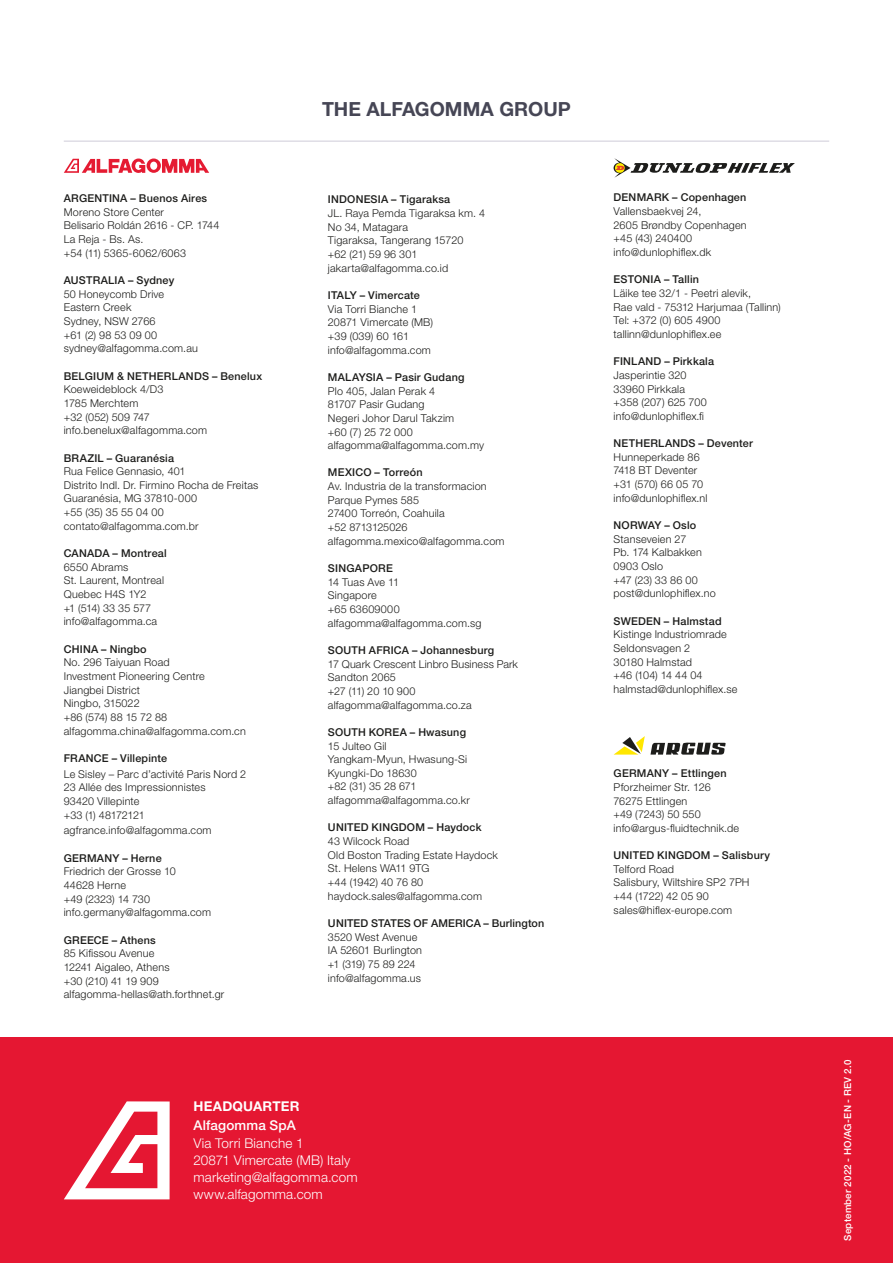
<style>
.page{position:relative;width:893px;height:1263px;background:#fff}
.page>*{position:absolute;margin:0;border:0;box-sizing:border-box;transform-origin:0 0}
.t1{font:700 19.5px "Helvetica Neue LT Std";color:#464655}
.t2{font:300 13.5px/17.2px "Helvetica Neue LT Std";letter-spacing:.01em;color:#fff}
.t3{font:500 13.5px "Helvetica Neue LT Std";letter-spacing:.01em;color:#fff}
.t4{font:700 13.5px "Helvetica Neue LT Std";letter-spacing:.015em;color:#fff}
.t5{font:300 10.8px/13.6px "Helvetica Neue LT Std";letter-spacing:.02em;color:#1d1d1b}
.t6{font:500 10.8px "Helvetica Neue LT Std";letter-spacing:.02em;color:#1d1d1b}
.t7{font:500 9.75px "Helvetica Neue LT Std";letter-spacing:.025em;color:#fff}
</style>
<div class="page">
<div style="left:0;top:1037px;width:893px;height:226px;background:#e51732"></div>
<svg style="left:64px;top:1101px;width:106px;height:98px"></svg>
<hr style="left:64px;top:140px;width:765px;height:2px;background:#dfdce5">
<svg style="left:64px;top:158px;width:145px;height:15px"></svg>
<svg style="left:614px;top:158px;width:181px;height:20px"></svg>
<svg style="left:614px;top:736px;width:112px;height:18px"></svg>
<p class="t6" style="left:64px;top:192px;width:145px">ARGENTINA – Buenos Aires</p>
<p class="t5" style="left:64px;top:205px;width:157px">Moreno Store Center<br>Belisario Roldán 2616 - CP. 1744<br>La Reja - Bs. As.<br>+54 (11) 5365-6062/6063</p>
<p class="t6" style="left:64px;top:274px;width:112px">AUSTRALIA – Sydney</p>
<p class="t5" style="left:64px;top:287px;width:136px">50 Honeycomb Drive<br>Eastern Creek<br>Sydney, NSW 2766<br>+61 (2) 98 53 09 00 sydney@alfagomma.com.au</p>
<p class="t6" style="left:64px;top:369px;width:200px">BELGIUM &amp; NETHERLANDS – Benelux</p>
<p class="t5" style="left:64px;top:382px;width:145px">Koeweideblock 4/D3<br>1785 Merchtem<br>+32 (052) 509 747 info.benelux@alfagomma.com</p>
<p class="t6" style="left:64px;top:451px;width:112px">BRAZIL – Guaranésia</p>
<p class="t5" style="left:64px;top:464px;width:196px">Rua Felice Gennasio, 401<br>Distrito Indl. Dr. Firmino Rocha de Freitas<br>Guaranésia, MG 37810-000<br>+55 (35) 35 55 04 00 contato@alfagomma.com.br</p>
<p class="t6" style="left:64px;top:547px;width:105px">CANADA – Montreal</p>
<p class="t5" style="left:64px;top:560px;width:102px">6550 Abrams<br>St. Laurent, Montreal<br>Quebec H4S 1Y2<br>+1 (514) 33 35 577 info@alfagomma.ca</p>
<p class="t6" style="left:64px;top:642px;width:84px">CHINA – Ningbo</p>
<p class="t5" style="left:64px;top:655px;width:184px">No. 296 Taiyuan Road<br>Investment Pioneering Centre<br>Jiangbei District<br>Ningbo, 315022<br>+86 (574) 88 15 72 88 alfagomma.china@alfagomma.com.cn</p>
<p class="t6" style="left:64px;top:752px;width:105px">FRANCE – Villepinte</p>
<p class="t5" style="left:64px;top:767px;width:184px">Le Sisley – Parc d’activité Paris Nord 2<br>23 Allée des Impressionnistes<br>93420 Villepinte<br>+33 (1) 48172121</p>
<p class="t5" style="left:64px;top:823px;width:149px">agfrance.info@alfagomma.com</p>
<p class="t6" style="left:64px;top:851px;width:99px">GERMANY – Herne</p>
<p class="t5" style="left:64px;top:864px;width:149px">Friedrich der Grosse 10<br>44628 Herne<br>+49 (2323) 14 730 info.germany@alfagomma.com</p>
<p class="t6" style="left:64px;top:933px;width:94px">GREECE – Athens</p>
<p class="t5" style="left:64px;top:946px;width:162px">85 Kifissou Avenue<br>12241 Aigaleo, Athens<br>+30 (210) 41 19 909 alfagomma-hellas@ath.forthnet.gr</p>
<h1 class="t1" style="left:322px;top:97px;width:250px">THE ALFAGOMMA GROUP</h1>
<p class="t6" style="left:328px;top:193px;width:124px">INDONESIA – Tigaraksa</p>
<p class="t5" style="left:328px;top:206px;width:159px">JL. Raya Pemda Tigaraksa km. 4<br>No 34, Matagara<br>Tigaraksa, Tangerang 15720<br>+62 (21) 59 96 301 jakarta@alfagomma.co.id</p>
<p class="t6" style="left:328px;top:289px;width:94px">ITALY – Vimercate</p>
<p class="t5" style="left:328px;top:302px;width:107px">Via Torri Bianche 1<br>20871 Vimercate (MB) +39 (039) 60 161 info@alfagomma.com</p>
<p class="t6" style="left:328px;top:371px;width:138px">MALAYSIA – Pasir Gudang</p>
<p class="t5" style="left:328px;top:384px;width:158px">Plo 405, Jalan Perak 4<br>81707 Pasir Gudang<br>Negeri Johor Darul Takzim<br>+60 (7) 25 72 000 alfagomma@alfagomma.com.my</p>
<p class="t6" style="left:328px;top:466px;width:96px">MEXICO – Torreón</p>
<p class="t5" style="left:328px;top:479px;width:178px">Av. Industria de la transformacion<br>Parque Pymes 585<br>27400 Torreón, Coahuila<br>+52 8713125026 alfagomma.mexico@alfagomma.com</p>
<p class="t6" style="left:328px;top:562px;width:66px">SINGAPORE</p>
<p class="t5" style="left:328px;top:575px;width:155px">14 Tuas Ave 11<br>Singapore<br>+65 63609000 alfagomma@alfagomma.com.sg</p>
<p class="t6" style="left:328px;top:644px;width:168px">SOUTH AFRICA – Johannesburg</p>
<p class="t5" style="left:328px;top:657px;width:192px">17 Quark Crescent Linbro Business Park<br>Sandton 2065<br>+27 (11) 20 10 900 alfagomma@alfagomma.co.za</p>
<p class="t6" style="left:328px;top:725px;width:140px">SOUTH KOREA – Hwasung</p>
<p class="t5" style="left:328px;top:739px;width:143px">15 Julteo Gil<br>Yangkam-Myun, Hwasung-Si<br>Kyungki-Do 18630<br>+82 (31) 35 28 671 alfagomma@alfagomma.co.kr</p>
<p class="t6" style="left:328px;top:821px;width:155px">UNITED KINGDOM – Haydock</p>
<p class="t5" style="left:328px;top:834px;width:171px">43 Wilcock Road<br>Old Boston Trading Estate Haydock<br>St. Helens WA11 9TG<br>+44 (1942) 40 76 80 haydock.sales@alfagomma.com</p>
<p class="t6" style="left:328px;top:917px;width:218px">UNITED STATES OF AMERICA – Burlington</p>
<p class="t5" style="left:328px;top:930px;width:96px">3520 West Avenue<br>IA 52601 Burlington +1 (319) 75 89 224 info@alfagomma.us</p>
<p class="t4" style="left:193px;top:1098px;width:108px">HEADQUARTER</p>
<p class="t3" style="left:193px;top:1117px;width:104px">Alfagomma SpA</p>
<p class="t2" style="left:193px;top:1134px;width:166px">Via Torri Bianche 1<br>20871 Vimercate (MB) Italy marketing@alfagomma.com www.alfagomma.com</p>
<p class="t6" style="left:614px;top:191px;width:134px">DENMARK – Copenhagen</p>
<p class="t5" style="left:614px;top:204px;width:135px">Vallensbaekvej 24,<br>2605 Brøndby Copenhagen +45 (43) 240400 info@dunlophiflex.dk</p>
<p class="t6" style="left:614px;top:273px;width:87px">ESTONIA – Tallin</p>
<p class="t5" style="left:614px;top:286px;width:169px">Läike tee 32/1 - Peetri alevik,<br>Rae vald - 75312 Harjumaa (Tallinn)<br>Tel: +372 (0) 605 4900 tallinn@dunlophiflex.ee</p>
<p class="t6" style="left:614px;top:355px;width:102px">FINLAND – Pirkkala</p>
<p class="t5" style="left:614px;top:368px;width:95px">Jasperintie 320<br>33960 Pirkkala +358 (207) 625 700 info@dunlophiflex.fi</p>
<p class="t6" style="left:614px;top:437px;width:141px">NETHERLANDS – Deventer</p>
<p class="t5" style="left:614px;top:450px;width:96px">Hunneperkade 86<br>7418 BT Deventer +31 (570) 66 05 70 info@dunlophiflex.nl</p>
<p class="t6" style="left:614px;top:519px;width:84px">NORWAY – Oslo</p>
<p class="t5" style="left:614px;top:532px;width:104px">Stanseveien 27<br>Pb. 174 Kalbakken<br>0903 Oslo<br>+47 (23) 33 86 00 post@dunlophiflex.no</p>
<p class="t6" style="left:614px;top:614px;width:110px">SWEDEN – Halmstad</p>
<p class="t5" style="left:614px;top:627px;width:125px">Kistinge Industriomrade<br>Seldonsvagen 2<br>30180 Halmstad<br>+46 (104) 14 44 04 halmstad@dunlophiflex.se</p>
<p class="t6" style="left:614px;top:767px;width:114px">GERMANY – Ettlingen</p>
<p class="t5" style="left:614px;top:780px;width:127px">Pforzheimer Str. 126<br>76275 Ettlingen<br>+49 (7243) 50 550 info@argus-fluidtechnik.de</p>
<p class="t6" style="left:614px;top:849px;width:158px">UNITED KINGDOM – Salisbury</p>
<p class="t5" style="left:614px;top:862px;width:137px">Telford Road<br>Salisbury, Wiltshire SP2 7PH +44 (1722) 42 05 90 sales@hiflex-europe.com</p>
<p class="t7" style="left:842px;top:1241px;width:182px;rotate:-90deg">September 2022 - HO/AG-EN - REV 2.0</p>
</div>
